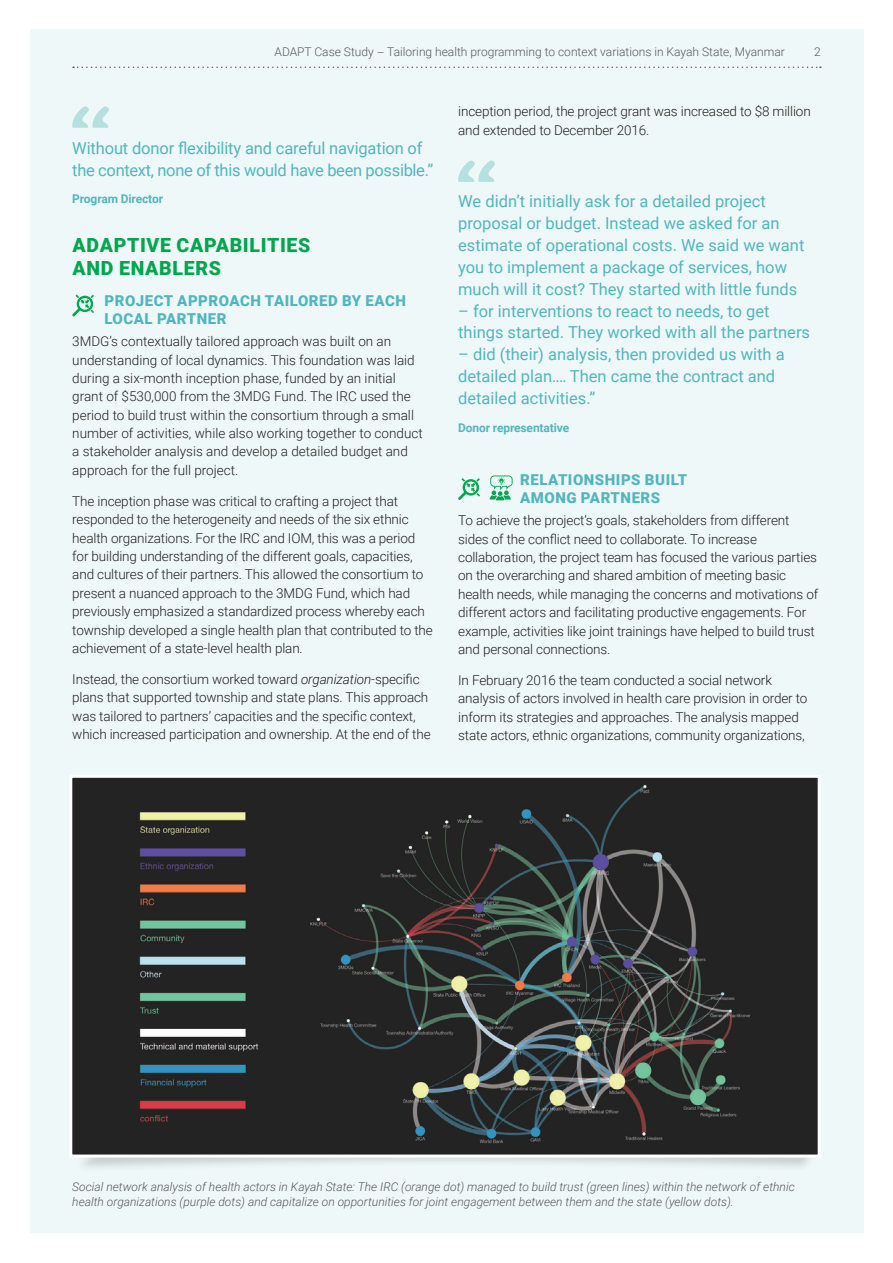
<style>
.page{position:relative;width:893px;height:1263px;background:#fff}
.page>*{position:absolute;margin:0;border:0;box-sizing:border-box;transform-origin:0 0}
.t1{font:900 19.5px/22.5px "Roboto";letter-spacing:.035em;color:#00a54f}
.t2{font:16.5px/21.9px "Roboto";color:#52b6bc}
.t3{font:900 15px/18px "Roboto";letter-spacing:.035em;color:#52b6bc}
.t4{font:300 13.5px/18.3px "Roboto";letter-spacing:-.01em;color:#231f20}
.t5{font:italic 300 12px/15.3px "Roboto";color:#57585a}
.t6{font:300 12px "Roboto";color:#57585a}
.t7{font:700 12px "Roboto";letter-spacing:-.01em;color:#52b6bc}
.s1{font-style:italic}
</style>
<div class="page">
<div style="left:30px;top:30px;width:833px;height:1203px;background:#eff8f8"></div>
<svg style="left:73px;top:67px;width:748px;height:1px"></svg>
<svg style="left:72px;top:106px;width:37px;height:22px"></svg>
<svg style="left:72px;top:295px;width:22px;height:22px"></svg>
<svg style="left:458px;top:160px;width:37px;height:22px"></svg>
<div style="left:73px;top:1143px;width:743px;height:31px;background:#231f20;opacity:.2"></div>
<img style="left:73px;top:779px;width:744px;height:374px">
<div style="left:69px;top:775px;width:752px;height:382px;border:3px solid #fff"></div>
<svg style="left:458px;top:478px;width:22px;height:22px"></svg>
<svg style="left:490px;top:475px;width:23px;height:25px"></svg>
<p class="t6" style="left:275px;top:43px;width:512px">ADAPT Case Study – Tailoring health programming to context variations in Kayah State, Myanmar</p>
<p class="t6" style="left:814px;top:43px;width:8px">2</p>
<p class="t2" style="left:72px;top:136px;width:362px;line-height:22.5px">Without donor flexibility and careful navigation of the context, none of this would have been possible.”</p>
<p class="t7" style="left:72px;top:191px;width:92px">Program Director</p>
<h1 class="t1" style="left:73px;top:233px;width:239px">ADAPTIVE CAPABILITIES<br>AND ENABLERS</h1>
<p class="t3" style="left:104px;top:291px;width:303px">PROJECT APPROACH TAILORED BY EACH<br>LOCAL PARTNER</p>
<p class="t4" style="left:72px;top:332px;width:352px">3MDG’s contextually tailored approach was built on an understanding of local dynamics. This foundation was laid during a six-month inception phase, funded by an initial grant of $530,000 from the 3MDG Fund. The IRC used the period to build trust within the consortium through a small number of activities, while also working together to conduct a stakeholder analysis and develop a detailed budget and approach for the full project.</p>
<p class="t4" style="left:72px;top:491px;width:362px">The inception phase was critical to crafting a project that responded to the heterogeneity and needs of the six ethnic health organizations. For the IRC and IOM, this was a period for building understanding of the different goals, capacities, and cultures of their partners. This allowed the consortium to present a nuanced approach to the 3MDG Fund, which had previously emphasized a standardized process whereby each township developed a single health plan that contributed to the achievement of a state-level health plan.</p>
<p class="t4" style="left:72px;top:670px;width:360px">Instead, the consortium worked toward <span class="s1">organization</span>-specific plans that supported township and state plans. This approach was tailored to partners’ capacities and the specific context, which increased participation and ownership. At the end of the</p>
<p class="t4" style="left:458px;top:102px;width:354px">inception period, the project grant was increased to $8 million and extended to December 2016.</p>
<p class="t2" style="left:458px;top:190px;width:348px">We didn’t initially ask for a detailed project proposal or budget. Instead we asked for an estimate of operational costs. We said we want you to implement a package of services, how much will it cost? They started with little funds</p>
<p class="t2" style="left:458px;top:299px;width:353px">– for interventions to react to needs, to get things started. They worked with all the partners</p>
<p class="t2" style="left:458px;top:343px;width:328px">– did (their) analysis, then provided us with a detailed plan.... Then came the contract and detailed activities.”</p>
<p class="t7" style="left:458px;top:420px;width:113px">Donor representative</p>
<p class="t3" style="left:520px;top:470px;width:169px">RELATIONSHIPS BUILT<br>AMONG PARTNERS</p>
<p class="t4" style="left:458px;top:511px;width:362px">To achieve the project’s goals, stakeholders from different sides of the conflict need to collaborate. To increase collaboration, the project team has focused the various parties on the overarching and shared ambition of meeting basic health needs, while managing the concerns and motivations of different actors and facilitating productive engagements. For example, activities like joint trainings have helped to build trust and personal connections.</p>
<p class="t4" style="left:458px;top:670px;width:351px">In February 2016 the team conducted a social network analysis of actors involved in health care provision in order to inform its strategies and approaches. The analysis mapped state actors, ethnic organizations, community organizations,</p>
<p class="t5" style="left:72px;top:1178px;width:724px">Social network analysis of health actors in Kayah State: The IRC (orange dot) managed to build trust (green lines) within the network of ethnic health organizations (purple dots) and capitalize on opportunities for joint engagement between them and the state (yellow dots).</p>
</div>
